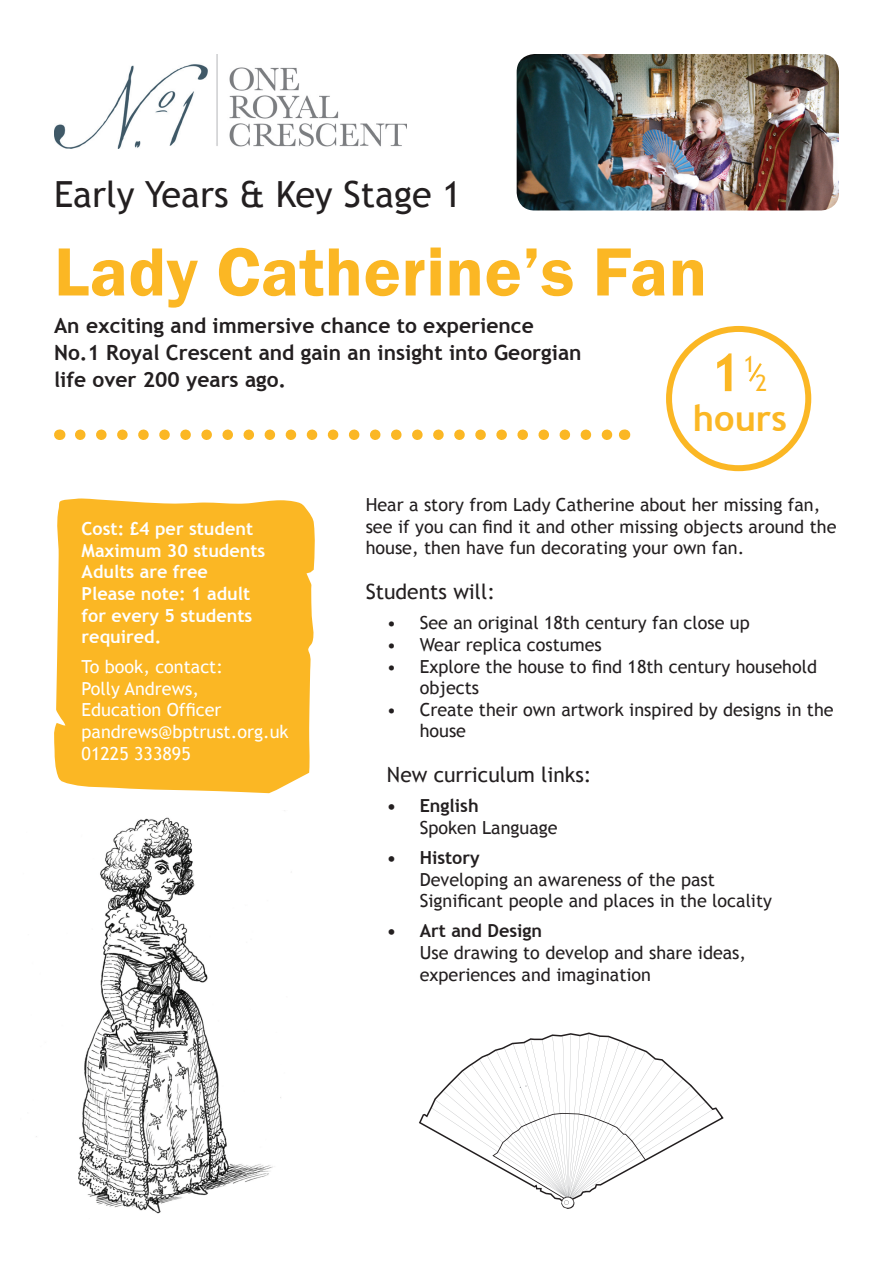
<style>
.page{position:relative;width:893px;height:1263px;background:#fff}
.page>*{position:absolute;margin:0;border:0;box-sizing:border-box;transform-origin:0 0}
.t1{font:600 70.5px "Franklin Gothic";letter-spacing:.005em;color:#fbb724}
.t2{font:700 52.5px "Trebuchet MS";color:#fbb724}
.t3{font:36px "Trebuchet MS";color:#231f20}
.t4{font:700 36px "Trebuchet MS";color:#fbb724}
.t5{font:22.5px "Trebuchet MS";color:#fbb724}
.t6{font:700 21px/27px "Trebuchet MS";color:#231f20}
.t7{font:21px "Trebuchet MS";color:#231f20}
.t8{font:18px/21.6px "Trebuchet MS";color:#231f20}
.t9{font:700 18px/21.6px "Trebuchet MS";color:#fff}
.t10{font:18px/21.6px "Trebuchet MS";color:#fff}
.t11{font:700 18px "Trebuchet MS";color:#231f20}
</style>
<div class="page">
<img style="left:54px;top:54px;width:352px;height:95px">
<div style="left:54px;top:498px;width:261px;height:295px;background:#fbb724"></div>
<svg style="left:80px;top:429px;width:533px;height:11px"></svg>
<div style="left:666px;top:326px;width:145px;height:145px;border:6px solid #fbb724;border-radius:50%"></div>
<img style="left:36px;top:810px;width:249px;height:404px">
<img style="left:517px;top:54px;width:322px;height:156px">
<svg style="left:431px;top:1033px;width:283px;height:175px"></svg>
<svg style="left:749px;top:363px;width:13px;height:19px"></svg>
<h3 class="t3" style="left:54px;top:173px;width:409px">Early Years &amp; Key Stage 1</h3>
<h1 class="t1" style="left:54px;top:228px;width:655px">Lady Catherine’s Fan</h1>
<p class="t6" style="left:54px;top:312px;width:529px">An exciting and immersive chance to experience<br>No.1 Royal Crescent and gain an insight into Georgian life over 200 years ago.</p>
<h2 class="t2" style="left:710px;top:340px;width:32px">1</h2>
<p class="t5" style="left:744px;top:350px;width:13px">1</p>
<p class="t5" style="left:755px;top:369px;width:13px">2</p>
<p class="t9" style="left:82px;top:518px;width:185px">Cost: £4 per student<br>Maximum 30 students<br>Adults are free<br>Please note: 1 adult for every 5 students required.</p>
<p class="t10" style="left:82px;top:656px;width:208px">To book, contact:<br>Polly Andrews,<br>Education Officer pandrews@bptrust.org.uk<br>01225 333895</p>
<h3 class="t4" style="left:693px;top:395px;width:95px">hours</h3>
<p class="t8" style="left:366px;top:494px;width:472px">Hear a story from Lady Catherine about her missing fan, see if you can find it and other missing objects around the house, then have fun decorating your own fan.</p>
<p class="t7" style="left:366px;top:580px;width:131px">Students will:</p>
<p class="t8" style="left:387px;top:612px;width:364px">• See an original 18th century fan close up</p>
<p class="t8" style="left:387px;top:634px;width:216px">• Wear replica costumes</p>
<p class="t8" style="left:420px;top:656px;width:399px;text-indent:-33px">• Explore the house to find 18th century household objects</p>
<p class="t8" style="left:420px;top:699px;width:415px;text-indent:-33px">• Create their own artwork inspired by designs in the house</p>
<p class="t7" style="left:387px;top:763px;width:206px">New curriculum links:</p>
<p class="t11" style="left:387px;top:795px;width:93px">• English</p>
<p class="t8" style="left:420px;top:817px;width:140px">Spoken Language</p>
<p class="t11" style="left:387px;top:846px;width:94px">• History</p>
<p class="t8" style="left:420px;top:869px;width:354px">Developing an awareness of the past<br>Significant people and places in the locality</p>
<p class="t11" style="left:387px;top:920px;width:157px">• Art and Design</p>
<p class="t8" style="left:420px;top:942px;width:328px">Use drawing to develop and share ideas, experiences and imagination</p>
</div>
